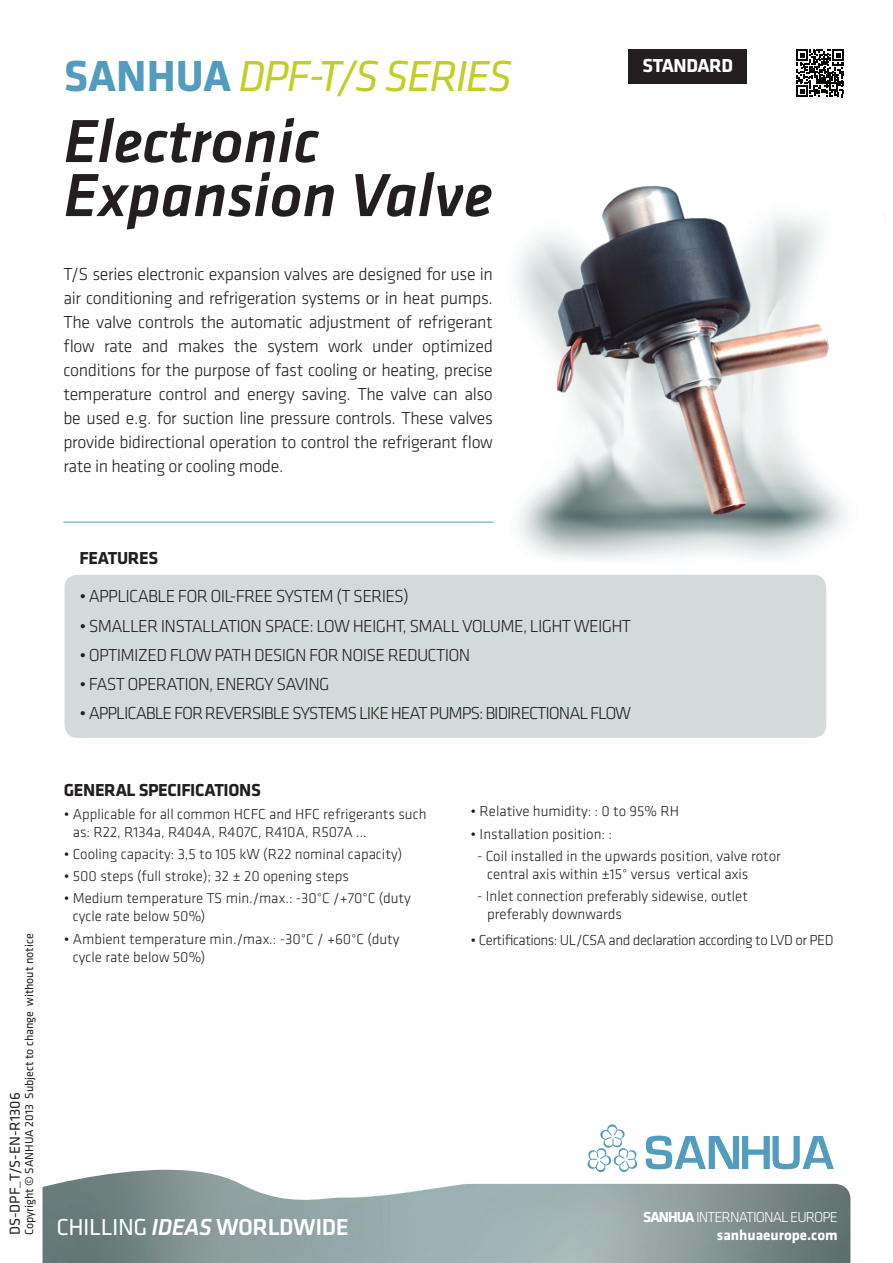
<style>
.page{position:relative;width:893px;height:1263px;background:#fff}
.page>*{position:absolute;margin:0;border:0;box-sizing:border-box;transform-origin:0 0}
.t1{font:italic 500 63px/54px "Klavika";color:#231f20}
.t2{font:italic 45px "Klavika";letter-spacing:-.04em;color:#c1ce23}
.t3{font:500 24px "Klavika";letter-spacing:-.02em;color:#fff}
.t4{font:700 19.5px "Klavika";letter-spacing:-.02em;color:#fff}
.t5{font:300 18px/24px "Klavika";letter-spacing:-.025em;color:#231f20;text-align:justify}
.t6{font:700 18px "Klavika";letter-spacing:-.02em;color:#231f20}
.t7{font:300 15px/18px "Klavika";color:#231f20}
.t8{font:300 15px "Klavika";letter-spacing:-.03em;color:#231f20}
.t9{font:700 15px/18px "Klavika";color:#fff;text-align:right}
.t10{font:15px "Klavika";color:#231f20}
.t11{font:12px "Klavika";color:#231f20}
.s1{font-weight:700;font-style:normal;color:#529cbe}
.s2{font-weight:400}
.s3{font-style:italic}
.s4{font-weight:300}
</style>
<div class="page">
<img style="left:467px;top:233px;width:379px;height:344px">
<img style="left:558px;top:185px;width:272px;height:334px">
<svg style="left:796px;top:50px;width:48px;height:47px"></svg>
<div style="left:628px;top:49px;width:119px;height:35px;background:#231f20"></div>
<div style="left:65px;top:575px;width:761px;height:163px;background:#d3dbda;border-radius:13px"></div>
<hr style="left:63px;top:522px;width:430px;height:1px;background:#529cbe">
<svg style="left:646px;top:1136px;width:188px;height:33px"></svg>
<svg style="left:588px;top:1124px;width:49px;height:46px"></svg>
<img style="left:43px;top:1170px;width:807px;height:93px">
<h2 class="t2" style="left:64px;top:52px;width:450px"><span class="s1">SANHUA</span> DPF-T/S SERIES</h2>
<h1 class="t1" style="left:64px;top:115px;width:430px">Electronic<br>Expansion Valve</h1>
<p class="t5" style="left:63px;top:262px;width:431px">T/S series electronic expansion valves are designed for use in air conditioning and refrigeration systems or in heat pumps.<br>The valve controls the automatic adjustment of refrigerant flow rate and makes the system work under optimized conditions for the purpose of fast cooling or heating, precise temperature control and energy saving. The valve can also be used e.g. for suction line pressure controls. These valves provide bidirectional operation to control the refrigerant flow rate in heating or cooling mode.</p>
<p class="t4" style="left:642px;top:55px;width:92px">STANDARD</p>
<p class="t6" style="left:79px;top:548px;width:80px">FEATURES</p>
<p class="t5" style="left:79px;top:585px;width:29px">• Applica</p>
<p class="t5" style="left:148px;top:585px;width:98px">ble for oil-free</p>
<p class="t5" style="left:276px;top:585px;width:28px">system</p>
<p class="t5" style="left:336px;top:585px;width:26px">(T series</p>
<p class="t5" style="left:403px;top:585px;width:7px">)</p>
<p class="t5" style="left:79px;top:614px;width:30px">• Smaller</p>
<p class="t5" style="left:161px;top:614px;width:24px">installati</p>
<p class="t5" style="left:240px;top:614px;width:34px">on space</p>
<p class="t5" style="left:310px;top:614px;width:111px">: lowhei ght, small</p>
<p class="t5" style="left:462px;top:614px;width:31px">volume</p>
<p class="t5" style="left:523px;top:614px;width:99px">, light weight</p>
<p class="t5" style="left:79px;top:643px;width:18px">• Optimi</p>
<p class="t5" style="left:138px;top:643px;width:86px">zed flowpath</p>
<p class="t5" style="left:254px;top:643px;width:9px">desi</p>
<p class="t5" style="left:286px;top:643px;width:112px">gn for noise reducti</p>
<p class="t5" style="left:448px;top:643px;width:23px">on</p>
<p class="t5" style="left:79px;top:672px;width:68px">• Fast operati</p>
<p class="t5" style="left:188px;top:672px;width:97px">on, energy savi</p>
<p class="t5" style="left:308px;top:672px;width:23px">ng</p>
<p class="t5" style="left:79px;top:702px;width:29px">• Applica</p>
<p class="t5" style="left:146px;top:702px;width:69px">ble for reversi</p>
<p class="t5" style="left:264px;top:702px;width:56px">ble systems</p>
<p class="t5" style="left:359px;top:702px;width:42px">likeheat</p>
<p class="t5" style="left:430px;top:702px;width:11px">pumps</p>
<p class="t5" style="left:479px;top:702px;width:23px">: bidirecti</p>
<p class="t5" style="left:549px;top:702px;width:81px">onal flow</p>
<p class="t11" style="left:23px;top:1235px;width:303px;rotate:-90deg">Copyright © SANHUA 2013 Subject to change without notice</p>
<p class="t10" style="left:7px;top:1235px;width:144px;rotate:-90deg">DS-DPF_T/S-EN-R1306</p>
<p class="t6" style="left:64px;top:781px;width:187px">General Specifications</p>
<p class="t7" style="left:73px;top:805px;width:355px;text-indent:-9px">• Applicable for all common HCFC and HFC refrigerants such as: R22, R134a, R404A, R407C, R410A, R507A …</p>
<p class="t7" style="left:64px;top:845px;width:340px">• Cooling capacity: 3,5 to 105 kW (R22 nominal capacity)</p>
<p class="t7" style="left:64px;top:867px;width:287px">• 500 steps (full stroke); 32 ± 20 opening steps</p>
<p class="t7" style="left:73px;top:890px;width:340px;text-indent:-9px">• Medium temperature TS min./max.: -30°C /+70°C (duty cycle rate below 50%)</p>
<p class="t7" style="left:73px;top:930px;width:328px;text-indent:-9px">• Ambient temperature min./max.: -30°C / +60°C (duty cycle rate below 50%)</p>
<p class="t7" style="left:471px;top:803px;width:210px">• Relative humidity: : 0 to 95% RH</p>
<p class="t7" style="left:471px;top:825px;width:143px">• Installation position: :</p>
<p class="t7" style="left:487px;top:847px;width:295px;text-indent:-10px">- Coil installed in the upwards position, valve rotor central axis within ±15° versus vertical axis</p>
<p class="t7" style="left:487px;top:887px;width:262px;text-indent:-10px">- Inlet connection preferably sidewise, outlet preferably downwards</p>
<p class="t8" style="left:471px;top:932px;width:365px">• Certifications: UL/CSA and declaration according to LVD or PED</p>
<h3 class="t3" style="left:57px;top:1213px;width:294px"><span class="s2">CHILLING</span> <span class="s3">IDEAS</span> WORLDWIDE</h3>
<p class="t9" style="left:643px;top:1208px;width:196px">SANHUA <span class="s4">INTERNATIONAL EUROPE </span>sanhuaeurope.com</p>
</div>
